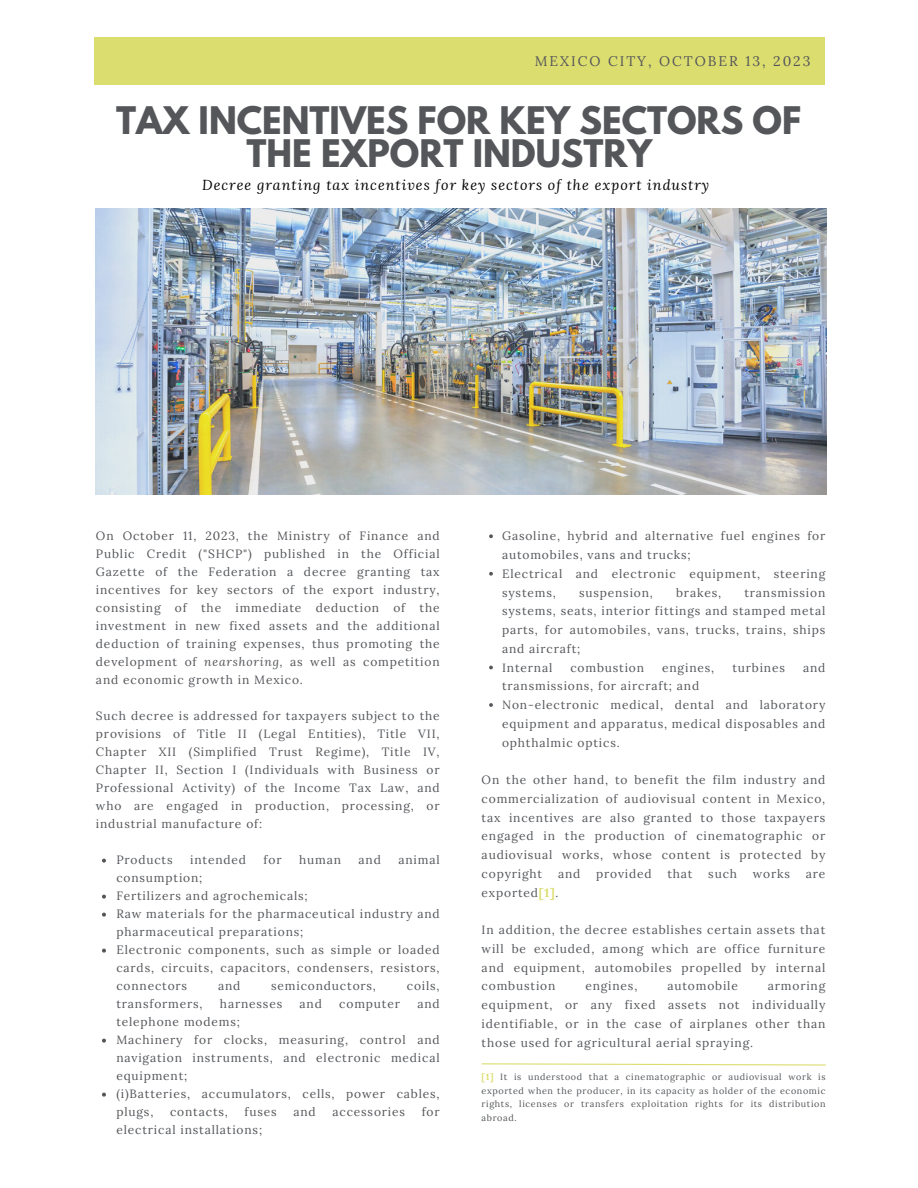
<style>
.page{position:relative;width:918px;height:1188px;background:#fff}
.page>*{position:absolute;margin:0;border:0;box-sizing:border-box;transform-origin:0 0}
.t1{font:700 33.6px/32.7px "League Spartan";color:#54565a;text-align:center}
.t2{font:italic 14.25px "Lora";letter-spacing:.07em;color:#000}
.t3{font:13.95px "Lora";letter-spacing:.14em;color:#54565a}
.t4{font:12px/18px "Lora";letter-spacing:.07em;color:#54565a;text-align:justify}
.t5{font:9px/13.5px "Lora";letter-spacing:.07em;color:#54565a;text-align:justify}
.s1{font-style:italic}
.s2{font-weight:700;color:#dcdd6f}
</style>
<div class="page">
<div style="left:95px;top:38px;width:730px;height:47px;background:#dcdd6f"></div>
<svg style="left:102px;top:859px;width:4px;height:4px"></svg>
<svg style="left:102px;top:895px;width:4px;height:4px"></svg>
<svg style="left:102px;top:913px;width:4px;height:4px"></svg>
<svg style="left:102px;top:949px;width:4px;height:4px"></svg>
<svg style="left:102px;top:1039px;width:4px;height:4px"></svg>
<svg style="left:102px;top:1093px;width:4px;height:4px"></svg>
<img style="left:96px;top:208px;width:730px;height:286px">
<svg style="left:489px;top:534px;width:4px;height:4px"></svg>
<svg style="left:489px;top:572px;width:4px;height:4px"></svg>
<svg style="left:489px;top:666px;width:4px;height:3px"></svg>
<svg style="left:489px;top:703px;width:4px;height:4px"></svg>
<svg style="left:481px;top:1063px;width:345px;height:3px"></svg>
<p class="t3" style="left:535px;top:52px;width:277px">MEXICO CITY, OCTOBER 13, 2023</p>
<p class="t1" style="left:116px;top:109px;width:686px">TAX INCENTIVES FOR KEY SECTORS OF<br>THE EXPORT INDUSTRY</p>
<p class="t2" style="left:202px;top:175px;width:509px">Decree granting tax incentives for key sectors of the export industry</p>
<p class="t4" style="left:96px;top:526px;width:345px">On October 11, 2023, the Ministry of Finance and Public Credit ("SHCP") published in the Official Gazette of the Federation a decree granting tax incentives for key sectors of the export industry, consisting of the immediate deduction of the investment in new fixed assets and the additional deduction of training expenses, thus promoting the development of <span class="s1">nearshoring,</span> as well as competition and economic growth in Mexico.</p>
<p class="t4" style="left:96px;top:706px;width:345px">Such decree is addressed for taxpayers subject to the provisions of Title II (Legal Entities), Title VII, Chapter XII (Simplified Trust Regime), Title IV, Chapter II, Section I (Individuals with Business or Professional Activity) of the Income Tax Law, and who are engaged in production, processing, or industrial manufacture of:</p>
<p class="t4" style="left:116px;top:850px;width:58px">Products</p>
<p class="t4" style="left:190px;top:850px;width:57px">intended</p>
<p class="t4" style="left:264px;top:850px;width:19px">for</p>
<p class="t4" style="left:299px;top:850px;width:43px">human</p>
<p class="t4" style="left:359px;top:850px;width:24px">and</p>
<p class="t4" style="left:398px;top:850px;width:43px">animal</p>
<p class="t4" style="left:116px;top:868px;width:88px">consumption;</p>
<p class="t4" style="left:116px;top:886px;width:193px">Fertilizers and agrochemicals;</p>
<p class="t4" style="left:116px;top:904px;width:325px">Raw materials for the pharmaceutical industry and pharmaceutical preparations;</p>
<p class="t4" style="left:116px;top:940px;width:325px">Electronic components, such as simple or loaded cards, circuits, capacitors, condensers, resistors, connectors</p>
<p class="t4" style="left:218px;top:976px;width:24px">and</p>
<p class="t4" style="left:271px;top:976px;width:106px">semiconductors,</p>
<p class="t4" style="left:407px;top:976px;width:34px">coils,</p>
<p class="t4" style="left:116px;top:994px;width:88px">transformers,</p>
<p class="t4" style="left:220px;top:994px;width:64px">harnesses</p>
<p class="t4" style="left:300px;top:994px;width:24px">and</p>
<p class="t4" style="left:339px;top:994px;width:62px">computer</p>
<p class="t4" style="left:417px;top:994px;width:24px">and</p>
<p class="t4" style="left:116px;top:1012px;width:125px">telephone modems;</p>
<p class="t4" style="left:116px;top:1030px;width:325px">Machinery for clocks, measuring, control and navigation instruments, and electronic medical equipment;</p>
<p class="t4" style="left:116px;top:1084px;width:325px">(i)Batteries, accumulators, cells, power cables, plugs,</p>
<p class="t4" style="left:170px;top:1102px;width:59px">contacts,</p>
<p class="t4" style="left:245px;top:1102px;width:34px">fuses</p>
<p class="t4" style="left:293px;top:1102px;width:24px">and</p>
<p class="t4" style="left:332px;top:1102px;width:74px">accessories</p>
<p class="t4" style="left:422px;top:1102px;width:19px">for</p>
<p class="t4" style="left:116px;top:1120px;width:147px">electrical installations;</p>
<p class="t4" style="left:502px;top:527px;width:325px;line-height:18.8px">Gasoline, hybrid and alternative fuel engines for automobiles, vans and trucks;</p>
<p class="t4" style="left:502px;top:564px;width:325px;line-height:18.8px">Electrical and electronic equipment, steering systems,</p>
<p class="t4" style="left:579px;top:583px;width:75px">suspension,</p>
<p class="t4" style="left:676px;top:583px;width:46px">brakes,</p>
<p class="t4" style="left:502px;top:583px;width:325px;line-height:18.8px;text-indent:242px">transmission systems, seats, interior fittings and stamped metal parts, for automobiles, vans, trucks, trains, ships and aircraft;</p>
<p class="t4" style="left:502px;top:658px;width:52px">Internal</p>
<p class="t4" style="left:570px;top:658px;width:75px">combustion</p>
<p class="t4" style="left:662px;top:658px;width:54px">engines,</p>
<p class="t4" style="left:732px;top:658px;width:54px">turbines</p>
<p class="t4" style="left:803px;top:658px;width:24px">and</p>
<p class="t4" style="left:502px;top:677px;width:199px">transmissions, for aircraft; and</p>
<p class="t4" style="left:502px;top:695px;width:325px;line-height:18.8px">Non-electronic medical, dental and laboratory equipment and apparatus, medical disposables and ophthalmic optics.</p>
<p class="t4" style="left:482px;top:770px;width:345px;line-height:18.8px">On the other hand, to benefit the film industry and commercialization of audiovisual content in Mexico, tax incentives are also granted to those taxpayers engaged in the production of cinematographic or audiovisual works, whose content is protected by copyright</p>
<p class="t4" style="left:558px;top:864px;width:24px">and</p>
<p class="t4" style="left:596px;top:864px;width:57px">provided</p>
<p class="t4" style="left:667px;top:864px;width:27px">that</p>
<p class="t4" style="left:708px;top:864px;width:30px">such</p>
<p class="t4" style="left:753px;top:864px;width:39px">works</p>
<p class="t4" style="left:806px;top:864px;width:21px">are</p>
<p class="t4" style="left:482px;top:883px;width:78px">exported<span class="s2">[1]</span>.</p>
<p class="t4" style="left:482px;top:920px;width:345px;line-height:18.8px">In addition, the decree establishes certain assets that will be excluded, among which are office furniture and equipment, automobiles propelled by internal combustion</p>
<p class="t4" style="left:585px;top:977px;width:54px">engines,</p>
<p class="t4" style="left:667px;top:977px;width:72px">automobile</p>
<p class="t4" style="left:482px;top:977px;width:345px;line-height:18.8px;text-indent:286px">armoring equipment, or any fixed assets not individually identifiable, or in the case of airplanes other than those used for agricultural aerial spraying.</p>
<p class="t5" style="left:482px;top:1070px;width:345px"><span class="s2">[1]</span> It is understood that a cinematographic or audiovisual work is exported when the producer, in its capacity as holder of the economic rights, licenses or transfers exploitation rights for its distribution abroad.</p>
</div>
